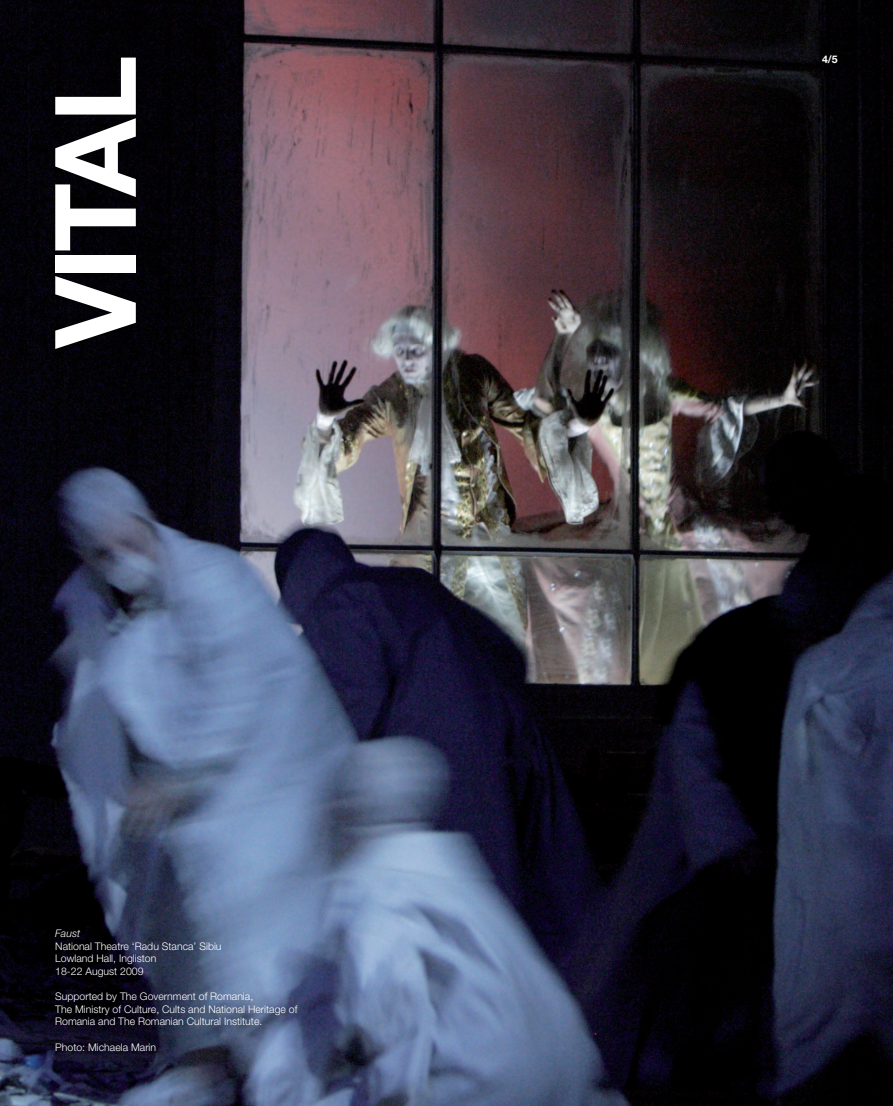
<style>
.page{position:relative;width:893px;height:1106px;background:#fff}
.page>*{position:absolute;margin:0;border:0;box-sizing:border-box;transform-origin:0 0}
.t1{font:700 112.8px "Helvetica Neue LT Std";color:#fff}
.t2{font:300 10.5px/12.6px "Helvetica Neue LT Std";color:#fff}
.t3{font:italic 300 10.5px "Helvetica Neue LT Std";color:#fff}
.t4{font:700 10.5px "Helvetica Neue LT Std";color:#fff}
</style>
<div class="page">
<img style="left:0;top:0;width:893px;height:1106px">
<h1 class="t1" style="left:26px;top:348px;width:294px;rotate:-90deg">VITAL</h1>
<p class="t3" style="left:55px;top:927px;width:26px">Faust</p>
<p class="t2" style="left:55px;top:939px;width:168px">National Theatre ‘Radu Stanca’ Sibiu<br>Lowland Hall, Ingliston<br>18-22 August 2009</p>
<p class="t2" style="left:55px;top:990px;width:244px">Supported by The Government of Romania,<br>The Ministry of Culture, Cults and National Heritage of<br>Romania and The Romanian Cultural Institute.</p>
<p class="t2" style="left:55px;top:1040px;width:102px">Photo: Michaela Marin</p>
<p class="t4" style="left:822px;top:53px;width:17px">4/5</p>
</div>
